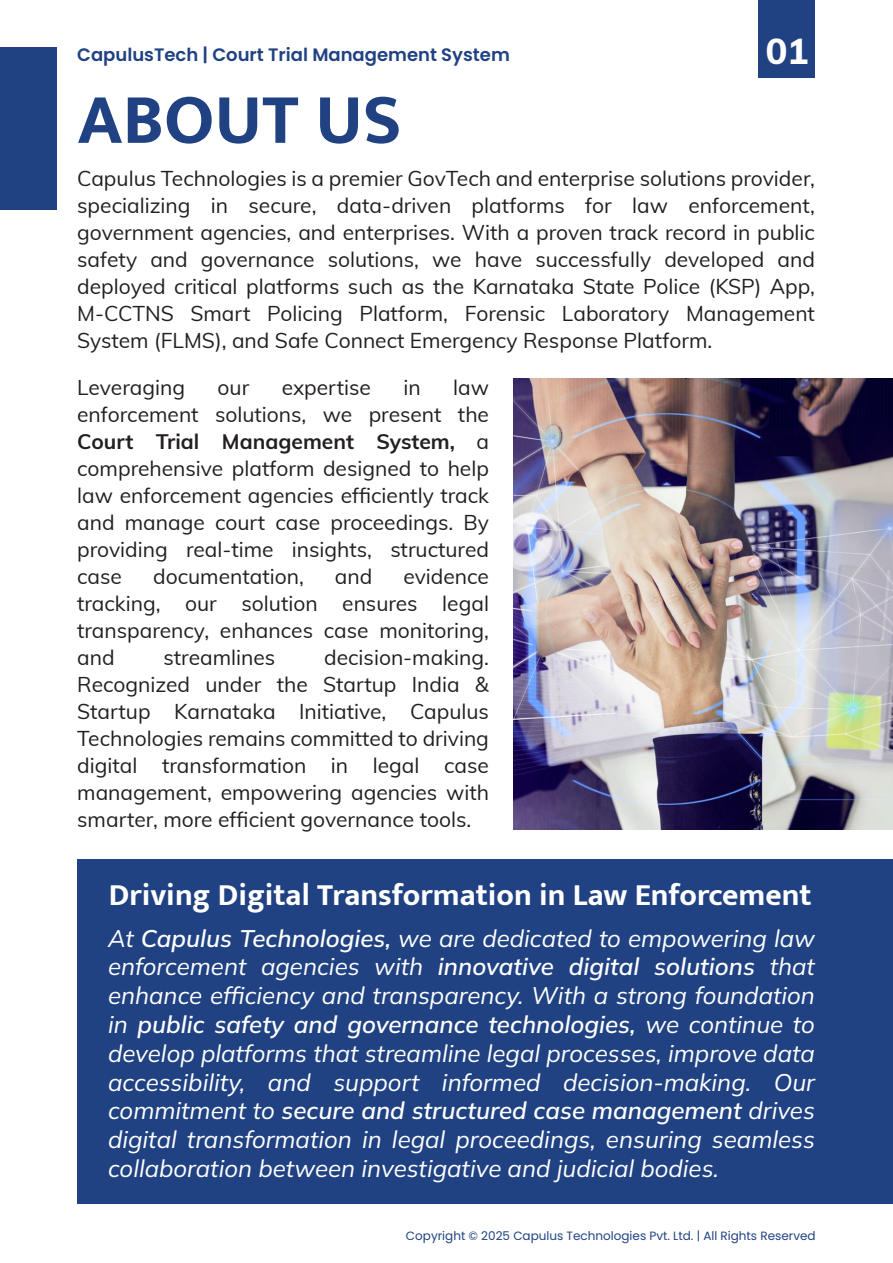
<style>
.page{position:relative;width:893px;height:1263px;background:#fff}
.page>*{position:absolute;margin:0;border:0;box-sizing:border-box;transform-origin:0 0}
.t1{font:700 72px "Mukta Mahee";color:#204283}
.t2{font:800 36px "Muli";color:#fff}
.t3{font:700 31.5px "Mukta Mahee";color:#fff}
.t4{font:italic 24px/28.8px "Mulish";color:#fff;text-align:justify}
.t5{font:21px/27px "Muli";color:#231f20;text-align:justify}
.t6{font:600 18px "Poppins";color:#204283}
.t7{font:12px "Poppins";color:#204283}
.s1{font-weight:700}
.s2{font-weight:600}
</style>
<div class="page">
<div style="left:77px;top:860px;width:816px;height:344px;background:#204283"></div>
<div style="left:0;top:48px;width:56px;height:162px;background:#204283"></div>
<div style="left:758px;top:0;width:56px;height:78px;background:#204283"></div>
<img style="left:513px;top:378px;width:380px;height:451px">
<p class="t6" style="left:77px;top:44px;width:434px">CapulusTech | Court Trial Management System</p>
<h1 class="t1" style="left:77px;top:76px;width:326px">ABOUT US</h1>
<h2 class="t2" style="left:766px;top:24px;width:45px">01</h2>
<p class="t5" style="left:77px;top:164px;width:739px">Capulus Technologies is a premier GovTech and enterprise solutions provider, specializing in secure, data-driven platforms for law enforcement, government agencies, and enterprises. With a proven track record in public safety and governance solutions, we have successfully developed and deployed critical platforms such as the Karnataka State Police (KSP) App, M-CCTNS Smart Policing Platform, Forensic Laboratory Management System (FLMS), and Safe Connect Emergency Response Platform.</p>
<p class="t5" style="left:77px;top:373px;width:413px;text-indent:376px">law enforcement solutions, we present the <span class="s1">Court Trial Management System,</span> a comprehensive platform designed to help law enforcement agencies efficiently track and manage court case proceedings. By providing real-time insights, structured case</p>
<p class="t5" style="left:77px;top:373px;width:109px">Leveraging</p>
<p class="t5" style="left:218px;top:373px;width:33px">our</p>
<p class="t5" style="left:282px;top:373px;width:91px">expertise</p>
<p class="t5" style="left:403px;top:373px;width:19px">in</p>
<p class="t5" style="left:77px;top:562px;width:413px;text-indent:326px">evidence tracking, our solution ensures legal transparency, enhances case monitoring, and</p>
<p class="t5" style="left:153px;top:562px;width:152px">documentation,</p>
<p class="t5" style="left:335px;top:562px;width:39px">and</p>
<p class="t5" style="left:77px;top:643px;width:413px;text-indent:247px">decision-making.<br>Recognized under the Startup India &amp; Startup Karnataka Initiative, Capulus Technologies remains committed to driving digital transformation in legal case management, empowering agencies with smarter, more efficient governance tools.</p>
<p class="t5" style="left:164px;top:643px;width:113px">streamlines</p>
<h3 class="t3" style="left:109px;top:876px;width:704px">Driving Digital Transformation in Law Enforcement</h3>
<p class="t4" style="left:108px;top:923px;width:708px">At <span class="s2">Capulus Technologies,</span> we are dedicated to empowering law enforcement agencies with <span class="s2">innovative digital solutions</span> that enhance efficiency and transparency. With a strong foundation in <span class="s2">public safety and governance technologies,</span> we continue to develop platforms that streamline legal processes, improve data accessibility, and support informed decision-making. Our commitment to <span class="s2">secure and structured case management</span> drives digital transformation in legal proceedings, ensuring seamless collaboration between investigative and judicial bodies.</p>
<p class="t7" style="left:406px;top:1228px;width:411px">Copyright © 2025 Capulus Technologies Pvt. Ltd. | All Rights Reserved</p>
</div>
